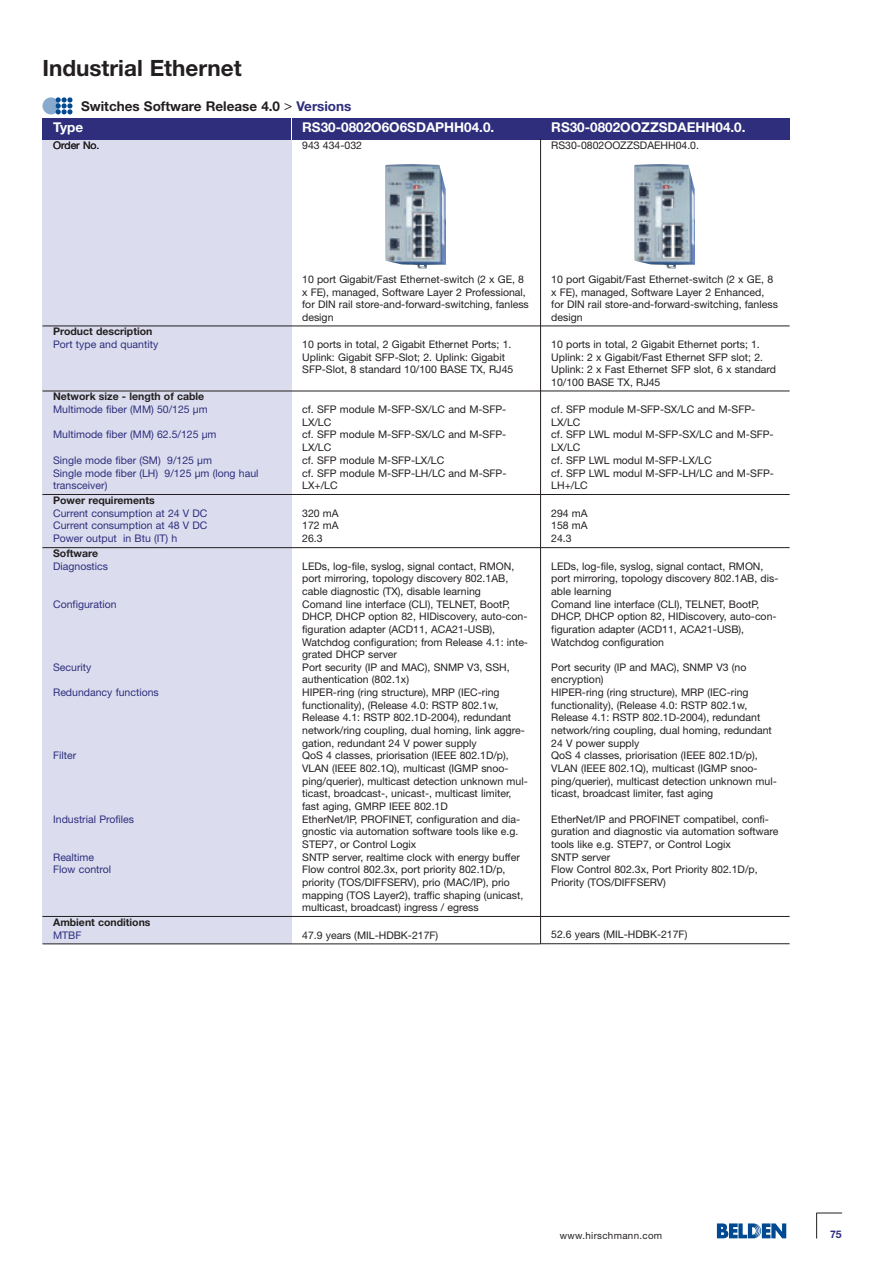
<style>
.page{position:relative;width:893px;height:1263px;background:#fff}
.page>*{position:absolute;margin:0;border:0;box-sizing:border-box;transform-origin:0 0}
.t1{font:700 22.5px "Helvetica Neue";color:#231f20}
.t2{font:700 13.5px "Helvetica Neue";color:#fff}
.t3{font:700 13.5px/21.6px "Helvetica Neue";color:#231f20}
.t4{font:10.5px/12.6px "Helvetica Neue";color:#231f20}
.t5{font:10.5px/12.6px "Helvetica Neue";color:#2e2e7d}
.t6{font:700 10.5px "Helvetica Neue";color:#231f20}
.t7{font:700 10.5px "Helvetica Neue";color:#2e2e7d}
.t8{font:9.75px "Helvetica Neue";letter-spacing:.035em;color:#231f20}
.s1{font-weight:400}
.s2{color:#2e2e7d}
.s3{color:#fff}
</style>
<div class="page">
<svg style="left:717px;top:1223px;width:69px;height:15px"></svg>
<svg style="left:816px;top:1212px;width:26px;height:26px"></svg>
<div style="left:42px;top:139px;width:250px;height:805px;background:#dbddee"></div>
<div style="left:42px;top:97px;width:18px;height:17px;background:#87a9ce;border-radius:50%"></div>
<svg style="left:56px;top:97px;width:16px;height:17px"></svg>
<div style="left:42px;top:118px;width:748px;height:21px;background:#2e2e7d"></div>
<img style="left:385px;top:164px;width:61px;height:105px">
<img style="left:634px;top:164px;width:61px;height:105px">
<hr style="left:42px;top:326px;width:499px;height:1px;background:#231f20">
<hr style="left:42px;top:391px;width:499px;height:1px;background:#231f20">
<hr style="left:42px;top:494px;width:499px;height:1px;background:#231f20">
<hr style="left:42px;top:547px;width:499px;height:1px;background:#231f20">
<hr style="left:42px;top:916px;width:499px;height:1px;background:#231f20">
<hr style="left:42px;top:943px;width:499px;height:1px;background:#231f20">
<hr style="left:540px;top:139px;width:1px;height:805px;background:#231f20">
<hr style="left:541px;top:326px;width:249px;height:1px;background:#231f20">
<hr style="left:541px;top:391px;width:249px;height:1px;background:#231f20">
<hr style="left:541px;top:494px;width:249px;height:1px;background:#231f20">
<hr style="left:541px;top:547px;width:249px;height:1px;background:#231f20">
<hr style="left:541px;top:916px;width:249px;height:1px;background:#231f20">
<hr style="left:541px;top:943px;width:249px;height:1px;background:#231f20">
<h1 class="t1" style="left:42px;top:60px;width:201px">Industrial Ethernet</h1>
<p class="t3" style="left:53px;top:96px;width:300px;text-indent:28px">Switches Software Release 4.0 <span class="s1">&gt;</span> <span class="s2">Versions<br></span><span class="s3">Type</span></p>
<p class="t2" style="left:302px;top:123px;width:194px">RS30-0802O6O6SDAPHH04.0.</p>
<p class="t4" style="left:302px;top:140px;width:61px">943 434-032</p>
<p class="t2" style="left:551px;top:123px;width:196px">RS30-0802OOZZSDAEHH04.0.</p>
<p class="t4" style="left:53px;top:140px;width:48px">Order No.</p>
<p class="t4" style="left:551px;top:140px;width:149px">RS30-0802OOZZSDAEHH04.0.</p>
<p class="t4" style="left:302px;top:274px;width:228px">10 port Gigabit/Fast Ethernet-switch (2 x GE, 8 x FE), managed, Software Layer 2 Professional, for DIN rail store-and-forward-switching, fanless design</p>
<p class="t6" style="left:53px;top:328px;width:101px">Product description</p>
<p class="t5" style="left:53px;top:339px;width:107px">Port type and quantity</p>
<p class="t4" style="left:302px;top:339px;width:213px">10 ports in total, 2 Gigabit Ethernet Ports; 1.<br>Uplink: Gigabit SFP-Slot; 2. Uplink: Gigabit<br>SFP-Slot, 8 standard 10/100 BASE TX, RJ45</p>
<p class="t6" style="left:53px;top:393px;width:153px">Network size - length of cable</p>
<p class="t5" style="left:53px;top:404px;width:156px">Multimode fiber (MM) 50/125 μm</p>
<p class="t4" style="left:302px;top:404px;width:206px">cf. SFP module M-SFP-SX/LC and M-SFP-<br>LX/LC</p>
<p class="t5" style="left:53px;top:429px;width:165px">Multimode fiber (MM) 62.5/125 μm</p>
<p class="t4" style="left:302px;top:429px;width:206px">cf. SFP module M-SFP-SX/LC and M-SFP-<br>LX/LC</p>
<p class="t5" style="left:53px;top:455px;width:160px">Single mode fiber (SM) 9/125 μm</p>
<p class="t4" style="left:302px;top:455px;width:144px">cf. SFP module M-SFP-LX/LC</p>
<p class="t5" style="left:53px;top:467px;width:207px">Single mode fiber (LH) 9/125 μm (long haul transceiver)</p>
<p class="t4" style="left:302px;top:467px;width:206px">cf. SFP module M-SFP-LH/LC and M-SFP-<br>LX+/LC</p>
<p class="t6" style="left:53px;top:496px;width:103px">Power requirements</p>
<p class="t5" style="left:53px;top:508px;width:156px">Current consumption at 24 V DC</p>
<p class="t4" style="left:302px;top:508px;width:38px">320 mA</p>
<p class="t5" style="left:53px;top:520px;width:156px">Current consumption at 48 V DC</p>
<p class="t4" style="left:302px;top:520px;width:38px">172 mA</p>
<p class="t5" style="left:53px;top:533px;width:126px">Power output in Btu (IT) h</p>
<p class="t4" style="left:302px;top:533px;width:22px">26.3</p>
<p class="t6" style="left:53px;top:550px;width:46px">Software</p>
<p class="t5" style="left:53px;top:561px;width:57px">Diagnostics</p>
<p class="t4" style="left:302px;top:561px;width:214px">LEDs, log-file, syslog, signal contact, RMON, port mirroring, topology discovery 802.1AB, cable diagnostic (TX), disable learning</p>
<p class="t5" style="left:53px;top:599px;width:65px">Configuration</p>
<p class="t4" style="left:302px;top:599px;width:227px">Comand line interface (CLI), TELNET, BootP, DHCP, DHCP option 82, HIDiscovery, auto-con&shy;figuration adapter (ACD11, ACA21-USB), Watchdog configuration; from Release 4.1: inte&shy;grated DHCP server</p>
<p class="t5" style="left:53px;top:662px;width:40px">Security</p>
<p class="t4" style="left:302px;top:662px;width:209px">Port security (IP and MAC), SNMP V3, SSH, authentication (802.1x)</p>
<p class="t5" style="left:53px;top:687px;width:107px">Redundancy functions</p>
<p class="t4" style="left:302px;top:687px;width:224px">HIPER-ring (ring structure), MRP (IEC-ring functionality), (Release 4.0: RSTP 802.1w, Release 4.1: RSTP 802.1D-2004), redundant network/ring coupling, dual homing, link aggre&shy;gation, redundant 24 V power supply</p>
<p class="t5" style="left:53px;top:750px;width:25px">Filter</p>
<p class="t4" style="left:302px;top:750px;width:227px">QoS 4 classes, priorisation (IEEE 802.1D/p), VLAN (IEEE 802.1Q), multicast (IGMP snoo&shy;ping/querier), multicast detection unknown mul&shy;ticast, broadcast-, unicast-, multicast limiter, fast aging, GMRP IEEE 802.1D</p>
<p class="t5" style="left:53px;top:813px;width:82px">Industrial Profiles</p>
<p class="t4" style="left:302px;top:813px;width:220px">EtherNet/IP, PROFINET, configuration and dia&shy;gnostic via automation software tools like e.g.<br>STEP7, or Control Logix</p>
<p class="t5" style="left:53px;top:852px;width:43px">Realtime</p>
<p class="t4" style="left:302px;top:852px;width:219px">SNTP server, realtime clock with energy buffer</p>
<p class="t5" style="left:53px;top:864px;width:60px">Flow control</p>
<p class="t4" style="left:302px;top:864px;width:223px">Flow control 802.3x, port priority 802.1D/p, priority (TOS/DIFFSERV), prio (MAC/IP), prio mapping (TOS Layer2), traffic shaping (unicast, multicast, broadcast) ingress / egress</p>
<p class="t6" style="left:53px;top:918px;width:99px">Ambient conditions</p>
<p class="t5" style="left:53px;top:929px;width:30px">MTBF</p>
<p class="t4" style="left:302px;top:929px;width:138px">47.9 years (MIL-HDBK-217F)</p>
<p class="t4" style="left:551px;top:274px;width:228px">10 port Gigabit/Fast Ethernet-switch (2 x GE, 8 x FE), managed, Software Layer 2 Enhanced, for DIN rail store-and-forward-switching, fanless design</p>
<p class="t4" style="left:551px;top:339px;width:226px">10 ports in total, 2 Gigabit Ethernet ports; 1.<br>Uplink: 2 x Gigabit/Fast Ethernet SFP slot; 2.<br>Uplink: 2 x Fast Ethernet SFP slot, 6 x standard 10/100 BASE TX, RJ45</p>
<p class="t4" style="left:551px;top:404px;width:224px">cf. SFP module M-SFP-SX/LC and M-SFP-<br>LX/LC<br>cf. SFP LWL modul M-SFP-SX/LC and M-SFP-<br>LX/LC<br>cf. SFP LWL modul M-SFP-LX/LC<br>cf. SFP LWL modul M-SFP-LH/LC and M-SFP-<br>LH+/LC</p>
<p class="t4" style="left:551px;top:507px;width:38px;text-align:justify">294 mA 158 mA 24.3</p>
<p class="t4" style="left:551px;top:561px;width:229px">LEDs, log-file, syslog, signal contact, RMON, port mirroring, topology discovery 802.1AB, dis&shy;able learning<br>Comand line interface (CLI), TELNET, BootP, DHCP, DHCP option 82, HIDiscovery, auto-con&shy;figuration adapter (ACD11, ACA21-USB), Watchdog configuration</p>
<p class="t4" style="left:551px;top:662px;width:227px">Port security (IP and MAC), SNMP V3 (no encryption)<br>HIPER-ring (ring structure), MRP (IEC-ring functionality), (Release 4.0: RSTP 802.1w, Release 4.1: RSTP 802.1D-2004), redundant network/ring coupling, dual homing, redundant 24 V power supply<br>QoS 4 classes, priorisation (IEEE 802.1D/p), VLAN (IEEE 802.1Q), multicast (IGMP snoo&shy;ping/querier), multicast detection unknown mul&shy;ticast, broadcast limiter, fast aging</p>
<p class="t4" style="left:551px;top:813px;width:229px">EtherNet/IP and PROFINET compatibel, confi&shy;guration and diagnostic via automation software tools like e.g. STEP7, or Control Logix<br>SNTP server<br>Flow Control 802.3x, Port Priority 802.1D/p, Priority (TOS/DIFFSERV)</p>
<p class="t4" style="left:551px;top:929px;width:138px">52.6 years (MIL-HDBK-217F)</p>
<p class="t8" style="left:560px;top:1232px;width:104px">www.hirschmann.com</p>
<p class="t7" style="left:830px;top:1231px;width:13px">75</p>
</div>
